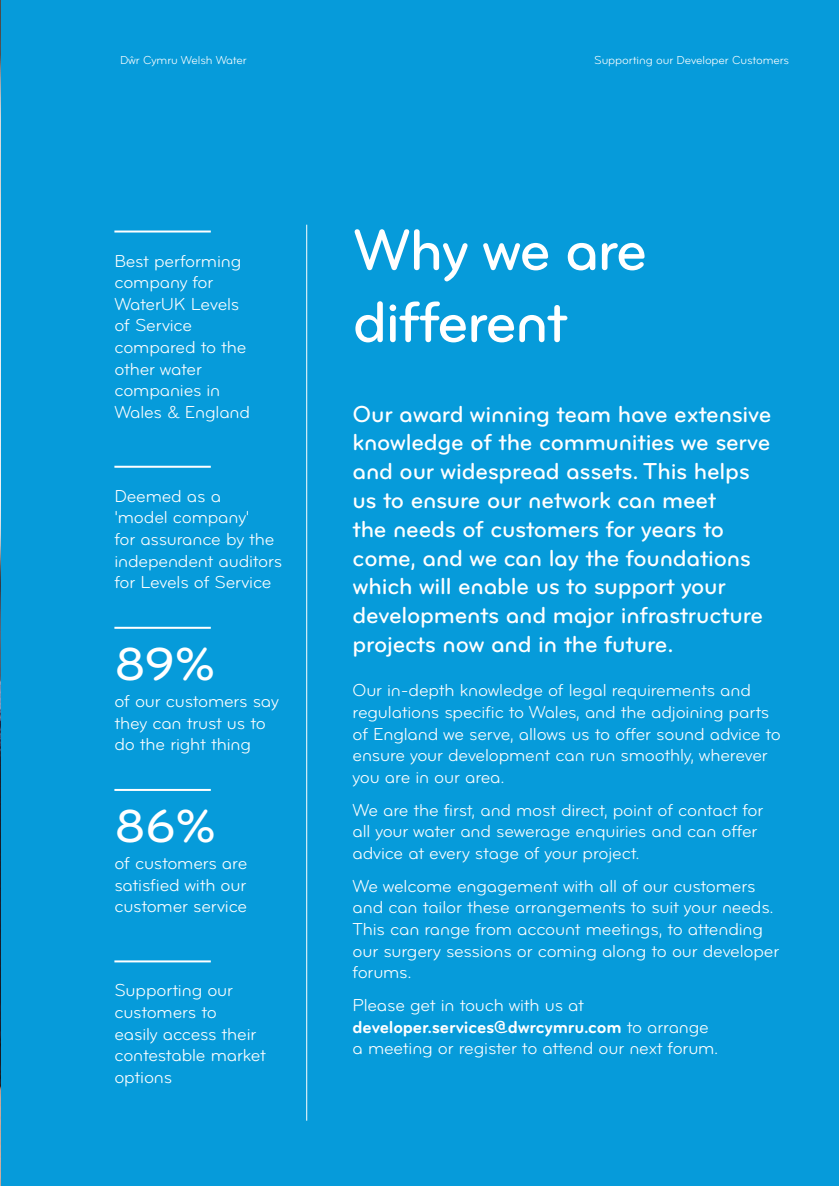
<style>
.page{position:relative;width:839px;height:1186px;background:#fff}
.page>*{position:absolute;margin:0;border:0;box-sizing:border-box;transform-origin:0 0}
.heading{font:60px/72px "Bryant Pro Medium Alternate";letter-spacing:-.03em;color:#fff}
.into_para{font:48px "Bryant Pro Medium Alternate";color:#fff}
.into_para-2{font:24px/28.8px "Bryant Pro Medium Alternate";letter-spacing:-.01em;color:#fff}
.body_text{font:18px/21.6px "Bryant Pro Regular Alternate";letter-spacing:-.01em;color:#fff}
.t1{font:12px "Bryant Pro Regular Alternate";letter-spacing:-.01em;color:#fff}
.s1{font-family:"Bryant Pro Bold Alternate"}
</style>
<div class="page">
<img style="left:0;top:1px;width:1px;height:1184px">
<div style="left:1px;top:0;width:838px;height:1186px;background:#069bda"></div>
<hr style="left:114px;top:230px;width:97px;height:2px;background:#fff">
<hr style="left:114px;top:466px;width:97px;height:2px;background:#fff">
<hr style="left:114px;top:627px;width:97px;height:2px;background:#fff">
<hr style="left:114px;top:789px;width:97px;height:2px;background:#fff">
<hr style="left:114px;top:960px;width:97px;height:2px;background:#fff">
<hr style="left:306px;top:225px;width:1px;height:895px;background:#fff">
<p class="t1" style="left:120px;top:53px;width:128px">Dŵr Cymru Welsh Water</p>
<p class="t1" style="left:594px;top:53px;width:196px">Supporting our Developer Customers</p>
<p class="body_text" style="left:114px;top:250px;width:137px">Best performing company for<br>WaterUK Levels of Service compared to the other water companies in<br>Wales &amp; England</p>
<p class="body_text" style="left:114px;top:485px;width:169px">Deemed as a<br>'model company'<br>for assurance by the independent auditors for Levels of Service</p>
<p class="into_para" style="left:114px;top:638px;width:103px">89%</p>
<p class="body_text" style="left:114px;top:691px;width:166px">of our customers say they can trust us to do the right thing</p>
<p class="into_para" style="left:114px;top:800px;width:104px">86%</p>
<p class="body_text" style="left:114px;top:853px;width:134px;text-align:justify">of customers are satisfied with our customer service</p>
<p class="body_text" style="left:114px;top:980px;width:153px">Supporting our customers to<br>easily access their contestable market options</p>
<p class="heading" style="left:353px;top:215px;width:296px">Why we are different</p>
<p class="into_para-2" style="left:353px;top:400px;width:420px">Our award winning team have extensive knowledge of the communities we serve and our widespread assets. This helps us to ensure our network can meet<br>the needs of customers for years to come, and we can lay the foundations which will enable us to support your developments and major infrastructure projects now and in the future.</p>
<p class="body_text" style="left:353px;top:680px;width:430px">Our in-depth knowledge of legal requirements and regulations specific to Wales, and the adjoining parts of England we serve, allows us to offer sound advice to ensure your development can run smoothly, wherever you are in our area.</p>
<p class="body_text" style="left:353px;top:799px;width:412px">We are the first, and most direct, point of contact for all your water and sewerage enquiries and can offer advice at every stage of your project.</p>
<p class="body_text" style="left:353px;top:875px;width:428px">We welcome engagement with all of our customers and can tailor these arrangements to suit your needs.<br>This can range from account meetings, to attending our surgery sessions or coming along to our developer forums.</p>
<p class="body_text" style="left:353px;top:995px;width:367px">Please get in touch with us at <span class="s1">developer.services@dwrcymru.com</span> to arrange a meeting or register to attend our next forum.</p>
</div>
